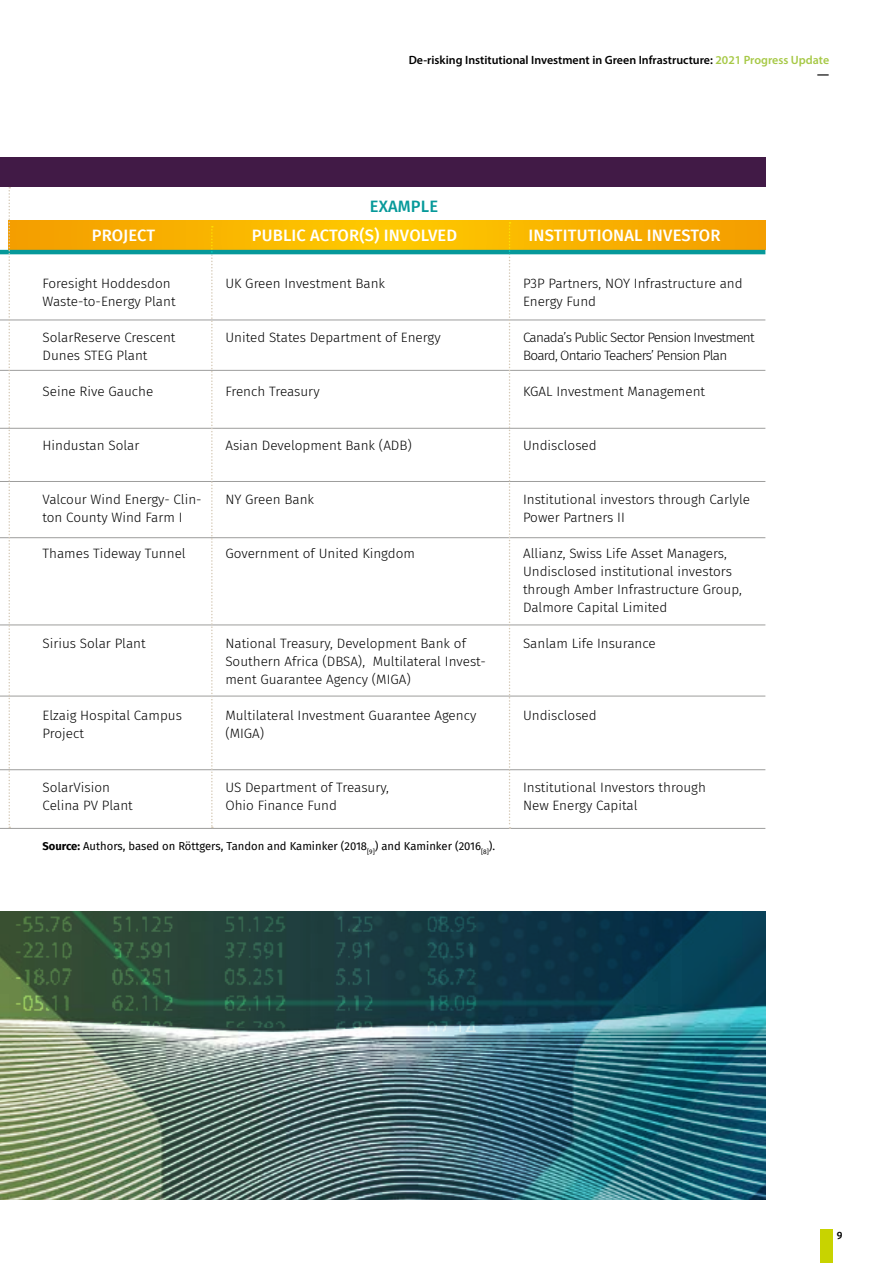
<style>
.page{position:relative;width:893px;height:1263px;background:#fff}
.page>*{position:absolute;margin:0;border:0;box-sizing:border-box;transform-origin:0 0}
.t1{font:500 16.5px "Fira Sans";letter-spacing:.01em;color:#fff}
.t2{font:500 16.5px "Fira Sans";letter-spacing:.01em;color:#06999a}
.t3{font:300 13.5px/18px "Fira Sans";color:#000}
.t4{font:300 13.5px/18px "Fira Sans";letter-spacing:-.05em;color:#000}
.t5{font:600 12px/14.4px "Myriad Pro";color:#000;text-align:right}
.t6{font:11.25px "Fira Sans";color:#000}
.t7{font:500 10.5px "Fira Sans";color:#000}
.s1{color:#a7c947}
.s2{font-weight:700}
</style>
<div class="page">
<div style="left:820px;top:1229px;width:13px;height:34px;background:#c8d300"></div>
<hr style="left:0;top:320px;width:765px;height:1px;background:#9d9d9c">
<hr style="left:0;top:537px;width:765px;height:1px;background:#9d9d9c">
<hr style="left:0;top:481px;width:765px;height:1px;background:#9d9d9c">
<hr style="left:0;top:428px;width:765px;height:1px;background:#9d9d9c">
<hr style="left:0;top:370px;width:765px;height:1px;background:#9d9d9c">
<hr style="left:0;top:696px;width:765px;height:1px;background:#9d9d9c">
<hr style="left:0;top:625px;width:765px;height:1px;background:#9d9d9c">
<hr style="left:0;top:769px;width:765px;height:1px;background:#9d9d9c">
<hr style="left:0;top:828px;width:765px;height:1px;background:#9d9d9c">
<svg style="left:10px;top:221px;width:755px;height:29px;background:#f7b300"></svg>
<div style="left:0;top:158px;width:765px;height:29px;background:#411a46"></div>
<hr style="left:0;top:250px;width:765px;height:4px;background:#06999a">
<svg style="left:211px;top:226px;width:2px;height:602px"></svg>
<svg style="left:509px;top:222px;width:1px;height:607px"></svg>
<svg style="left:9px;top:187px;width:1px;height:641px"></svg>
<img style="left:0;top:911px;width:765px;height:288px">
<img style="left:0;top:911px;width:487px;height:121px">
<p class="t5" style="left:409px;top:52px;width:422px">De-risking Institutional Investment in Green Infrastructure: <span class="s1">2021 Progress Update </span><span class="s2">—</span></p>
<p class="t2" style="left:370px;top:193px;width:70px">EXAMPLE</p>
<p class="t1" style="left:92px;top:222px;width:65px">PROJECT</p>
<p class="t1" style="left:252px;top:222px;width:207px">PUBLIC ACTOR(S) INVOLVED</p>
<p class="t1" style="left:529px;top:222px;width:193px">INSTITUTIONAL INVESTOR</p>
<p class="t3" style="left:43px;top:274px;width:135px">Foresight Hoddesdon<br>Waste-to-Energy Plant</p>
<p class="t3" style="left:43px;top:328px;width:135px">SolarReserve Crescent<br>Dunes STEG Plant</p>
<p class="t3" style="left:43px;top:382px;width:112px">Seine Rive Gauche</p>
<p class="t3" style="left:43px;top:436px;width:98px">Hindustan Solar</p>
<p class="t3" style="left:43px;top:490px;width:161px">Valcour Wind Energy- Clin&shy;ton County Wind Farm I</p>
<p class="t3" style="left:43px;top:544px;width:145px">Thames Tideway Tunnel</p>
<p class="t3" style="left:225px;top:274px;width:161px">UK Green Investment Bank</p>
<p class="t3" style="left:225px;top:328px;width:217px">United States Department of Energy</p>
<p class="t3" style="left:225px;top:382px;width:96px">French Treasury</p>
<p class="t3" style="left:225px;top:436px;width:188px">Asian Development Bank (ADB)</p>
<p class="t3" style="left:225px;top:490px;width:90px">NY Green Bank</p>
<p class="t3" style="left:225px;top:544px;width:191px">Government of United Kingdom</p>
<p class="t3" style="left:43px;top:634px;width:105px">Sirius Solar Plant</p>
<p class="t3" style="left:43px;top:706px;width:141px">Elzaig Hospital Campus<br>Project</p>
<p class="t3" style="left:43px;top:778px;width:92px">SolarVision<br>Celina PV Plant</p>
<p class="t3" style="left:225px;top:634px;width:262px">National Treasury, Development Bank of<br>Southern Africa (DBSA), Multilateral Invest&shy;ment Guarantee Agency (MIGA)</p>
<p class="t3" style="left:225px;top:706px;width:253px">Multilateral Investment Guarantee Agency (MIGA)</p>
<p class="t3" style="left:225px;top:778px;width:165px">US Department of Treasury,<br>Ohio Finance Fund</p>
<p class="t6" style="left:43px;top:838px;width:454px"><span class="s2">Source:</span> Authors, based on Röttgers, Tandon and Kaminker (2018<sub>[9]</sub>) and Kaminker (2016<sub>[8]</sub>).</p>
<p class="t3" style="left:523px;top:274px;width:221px">P3P Partners, NOY Infrastructure and<br>Energy Fund</p>
<p class="t4" style="left:523px;top:328px;width:233px">Canada’s Public Sector Pension Investment<br>Board, Ontario Teachers’ Pension Plan</p>
<p class="t3" style="left:523px;top:382px;width:184px">KGAL Investment Management</p>
<p class="t3" style="left:523px;top:436px;width:75px">Undisclosed</p>
<p class="t3" style="left:523px;top:490px;width:229px">Institutional investors through Carlyle<br>Power Partners II</p>
<p class="t3" style="left:523px;top:544px;width:220px">Allianz, Swiss Life Asset Managers, Undisclosed institutional investors through Amber Infrastructure Group, Dalmore Capital Limited</p>
<p class="t3" style="left:523px;top:634px;width:134px">Sanlam Life Insurance</p>
<p class="t3" style="left:523px;top:706px;width:75px">Undisclosed</p>
<p class="t3" style="left:523px;top:778px;width:184px">Institutional Investors through<br>New Energy Capital</p>
<p class="t7" style="left:837px;top:1227px;width:7px">9</p>
</div>
